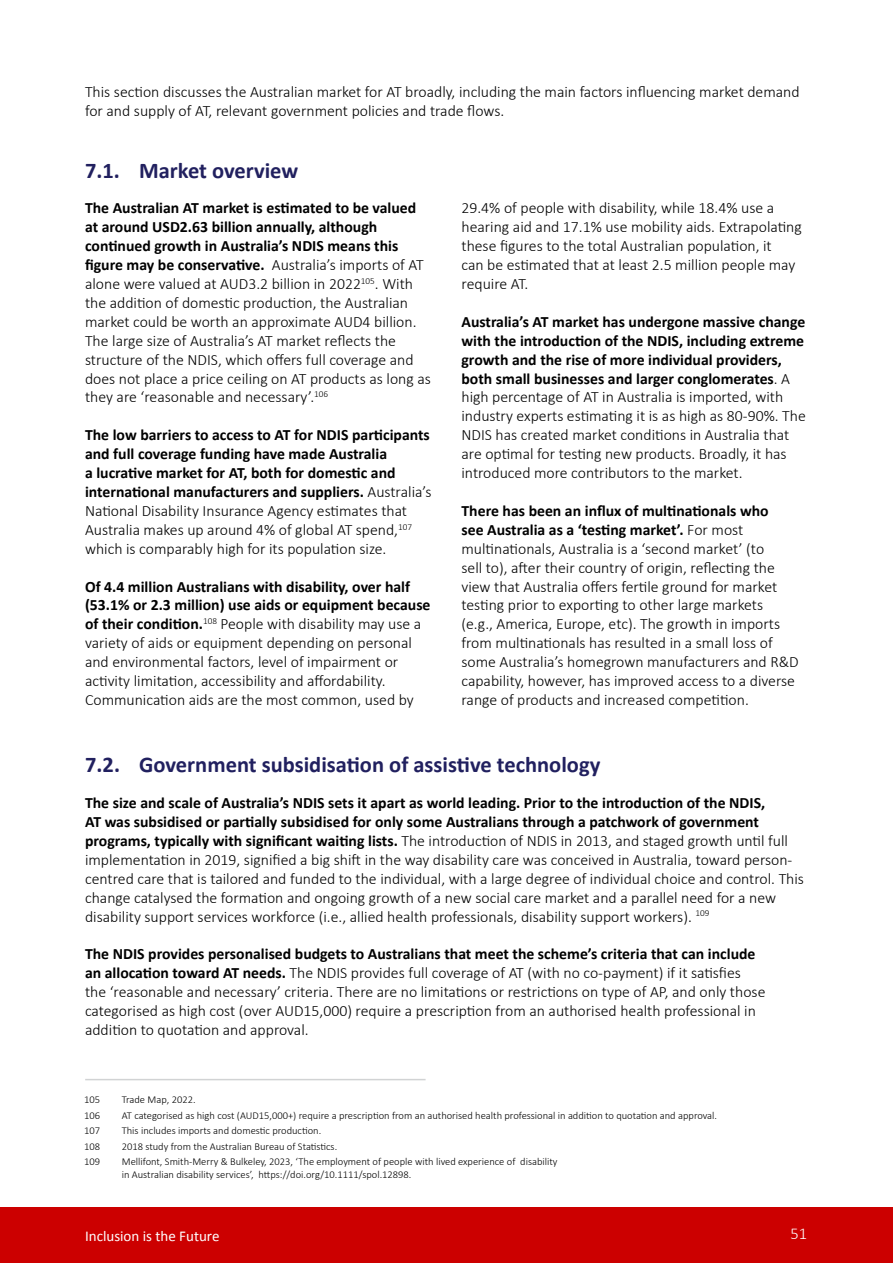
<style>
.page{position:relative;width:893px;height:1263px;background:#fff}
.page>*{position:absolute;margin:0;border:0;box-sizing:border-box;transform-origin:0 0}
.t1{font:700 22.5px "Calibri";color:#21205f}
.t2{font:300 16.5px "Calibri";color:#fff}
.t3{font:300 15.75px/18.9px "Calibri";color:#000}
.t4{font:700 15.75px/18.9px "Calibri";color:#000}
.t5{font:15px "Calibri";color:#fff}
.t6{font:300 10.5px/12.6px "Calibri";color:#000}
.s1{font-weight:700}
.s2{font-weight:300}
</style>
<div class="page">
<div style="left:0;top:1208px;width:893px;height:55px;background:#c00"></div>
<hr style="left:0;top:443px;width:1px;height:313px;background:#21205f">
<hr style="left:85px;top:1079px;width:341px;height:1px;background:#d1d3d4">
<p class="t3" style="left:85px;top:82px;width:716px">This section discusses the Australian market for AT broadly, including the main factors influencing market demand for and supply of AT, relevant government policies and trade flows.</p>
<h1 class="t1" style="left:85px;top:156px;width:215px">7.1. Market overview</h1>
<p class="t3" style="left:85px;top:199px;width:347px"><span class="s1">The Australian AT market is estimated to be valued at around USD2.63 billion annually, although continued growth in Australia’s NDIS means this figure may be conservative.</span> Australia’s imports of AT alone were valued at AUD3.2 billion in 2022<sup>105</sup>. With the addition of domestic production, the Australian market could be worth an approximate AUD4 billion.<br>The large size of Australia’s AT market reflects the structure of the NDIS, which offers full coverage and does not place a price ceiling on AT products as long as they are ‘reasonable and necessary’.<sup>106</sup></p>
<p class="t4" style="left:85px;top:426px;width:348px">The low barriers to access to AT for NDIS participants and full coverage funding have made Australia<br>a lucrative market for AT, both for domestic and international manufacturers and suppliers. <span class="s2">Australia’s National Disability Insurance Agency estimates that Australia makes up around 4% of global AT spend,</span><sup>107 </sup><span class="s2">which is comparably high for its population size.</span></p>
<p class="t3" style="left:85px;top:577px;width:347px"><span class="s1">Of 4.4 million Australians with disability, over half (53.1% or 2.3 million) use aids or equipment because of their condition.</span><sup>108</sup> People with disability may use a variety of aids or equipment depending on personal and environmental factors, level of impairment or activity limitation, accessibility and affordability.<br>Communication aids are the most common, used by</p>
<p class="t3" style="left:461px;top:199px;width:342px">29.4% of people with disability, while 18.4% use a hearing aid and 17.1% use mobility aids. Extrapolating these figures to the total Australian population, it<br>can be estimated that at least 2.5 million people may require AT.</p>
<p class="t3" style="left:461px;top:312px;width:346px"><span class="s1">Australia’s AT market has undergone massive change with the introduction of the NDIS, including extreme growth and the rise of more individual providers, both small businesses and larger conglomerates</span>. A high percentage of AT in Australia is imported, with industry experts estimating it is as high as 80-90%. The NDIS has created market conditions in Australia that are optimal for testing new products. Broadly, it has introduced more contributors to the market.</p>
<p class="t3" style="left:461px;top:501px;width:339px"><span class="s1">There has been an influx of multinationals who<br>see Australia as a ‘testing market’.</span> For most multinationals, Australia is a ‘second market’ (to<br>sell to), after their country of origin, reflecting the view that Australia offers fertile ground for market testing prior to exporting to other large markets<br>(e.g., America, Europe, etc). The growth in imports from multinationals has resulted in a small loss of some Australia’s homegrown manufacturers and R&amp;D capability, however, has improved access to a diverse range of products and increased competition.</p>
<h1 class="t1" style="left:85px;top:750px;width:517px">7.2. Government subsidisation of assistive technology</h1>
<p class="t3" style="left:85px;top:793px;width:720px"><span class="s1">The size and scale of Australia’s NDIS sets it apart as world leading. Prior to the introduction of the NDIS,<br>AT was subsidised or partially subsidised for only some Australians through a patchwork of government programs, typically with significant waiting lists.</span> The introduction of NDIS in 2013, and staged growth until full implementation in 2019, signified a big shift in the way disability care was conceived in Australia, toward person&shy;centred care that is tailored and funded to the individual, with a large degree of individual choice and control. This change catalysed the formation and ongoing growth of a new social care market and a parallel need for a new disability support services workforce (i.e., allied health professionals, disability support workers). <sup>109</sup></p>
<p class="t3" style="left:85px;top:945px;width:682px"><span class="s1">The NDIS provides personalised budgets to Australians that meet the scheme’s criteria that can include an allocation toward AT needs.</span> The NDIS provides full coverage of AT (with no co-payment) if it satisfies the ‘reasonable and necessary’ criteria. There are no limitations or restrictions on type of AP, and only those categorised as high cost (over AUD15,000) require a prescription from an authorised health professional in addition to quotation and approval.</p>
<p class="t6" style="left:84px;top:1093px;width:17px">105</p>
<p class="t6" style="left:122px;top:1093px;width:75px">Trade Map, 2022.</p>
<p class="t6" style="left:84px;top:1109px;width:17px">106</p>
<p class="t6" style="left:122px;top:1109px;width:597px">AT categorised as high cost (AUD15,000+) require a prescription from an authorised health professional in addition to quotation and approval.</p>
<p class="t6" style="left:84px;top:1124px;width:17px">107</p>
<p class="t6" style="left:122px;top:1124px;width:201px">This includes imports and domestic production.</p>
<p class="t6" style="left:84px;top:1140px;width:17px">108</p>
<p class="t6" style="left:122px;top:1140px;width:217px">2018 study from the Australian Bureau of Statistics.</p>
<p class="t6" style="left:84px;top:1155px;width:17px">109</p>
<p class="t6" style="left:122px;top:1155px;width:437px">Mellifont, Smith-Merry &amp; Bulkeley, 2023, ‘The employment of people with lived experience of disability in Australian disability services’, https://doi.org/10.1111/spol.12898.</p>
<p class="t5" style="left:85px;top:1226px;width:136px">Inclusion is the Future</p>
<p class="t2" style="left:790px;top:1223px;width:18px">51</p>
</div>
